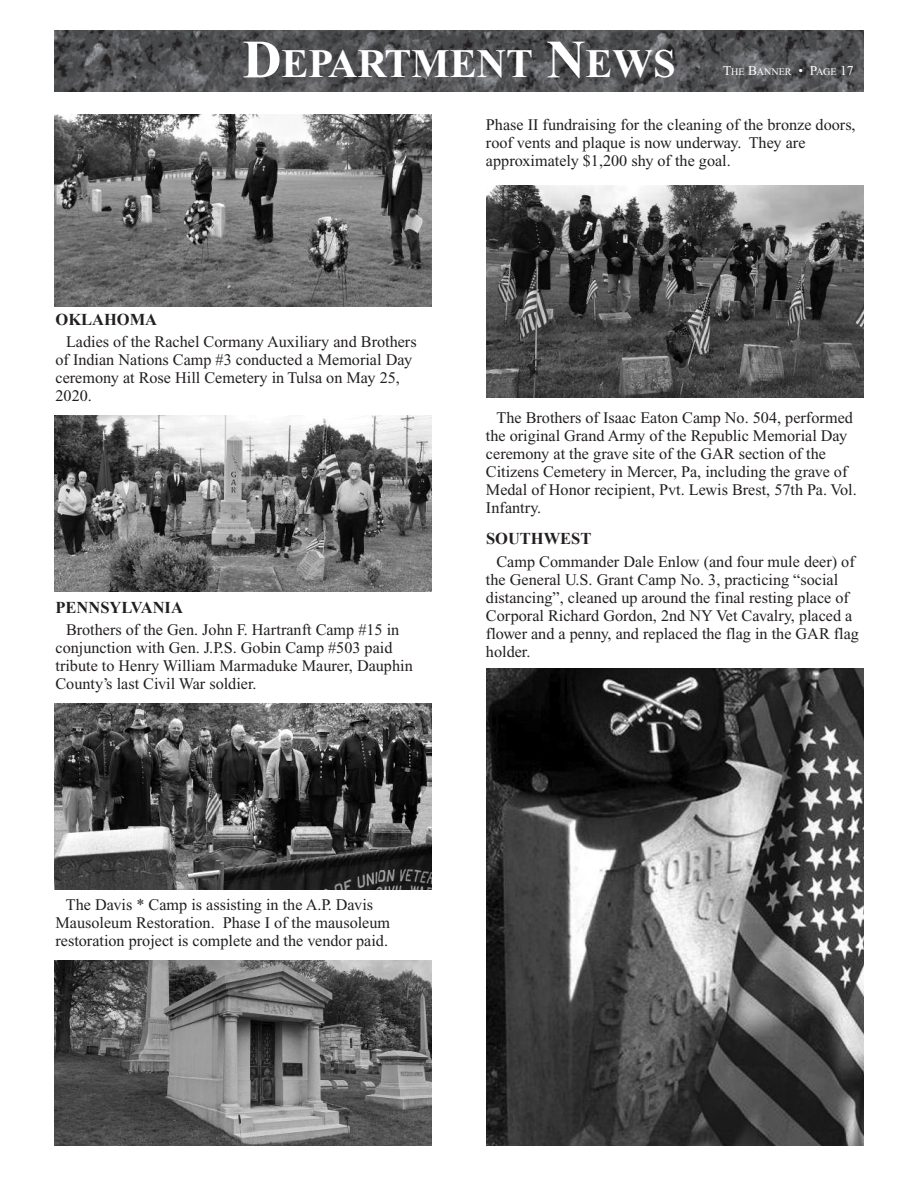
<style>
.page{position:relative;width:918px;height:1188px;background:#fff}
.page>*{position:absolute;margin:0;border:0;box-sizing:border-box;transform-origin:0 0}
.t1{font:700 40.5px "Times New Roman";color:#fff}
.t2{font:700 16.5px "Times New Roman";color:#231f20}
.t3{font:16.2px/18px "Times New Roman";color:#231f20}
.t4{font:10.2px "Times New Roman";color:#fff}
.s1{font-size:54px}
.s2{font-size:13.5px}
</style>
<div class="page">
<img style="left:54px;top:30px;width:810px;height:61px">
<img style="left:54px;top:115px;width:378px;height:191px">
<img style="left:54px;top:415px;width:378px;height:176px">
<img style="left:54px;top:704px;width:378px;height:185px">
<img style="left:54px;top:960px;width:378px;height:186px">
<img style="left:486px;top:186px;width:378px;height:212px">
<img style="left:486px;top:668px;width:378px;height:478px">
<h1 class="t1" style="left:242px;top:51px;width:435px"><span class="s1">D</span>EPARTMENT <span class="s1">N</span>EWS</h1>
<p class="t4" style="left:723px;top:68px;width:132px"><span class="s2">T</span>HE <span class="s2">B</span>ANNER <span class="s2">• P</span>AGE <span class="s2">17</span></p>
<p class="t2" style="left:56px;top:310px;width:103px">OKLAHOMA</p>
<p class="t3" style="left:55px;top:334px;width:363px;text-indent:11px">Ladies of the Rachel Cormany Auxiliary and Brothers of Indian Nations Camp #3 conducted a Memorial Day ceremony at Rose Hill Cemetery in Tulsa on May 25, 2020.</p>
<p class="t2" style="left:56px;top:598px;width:129px">PENNSYLVANIA</p>
<p class="t3" style="left:55px;top:622px;width:359px;text-indent:11px">Brothers of the Gen. John F. Hartranft Camp #15 in conjunction with Gen. J.P.S. Gobin Camp #503 paid tribute to Henry William Marmaduke Maurer, Dauphin County’s last Civil War soldier.</p>
<p class="t3" style="left:486px;top:117px;width:371px">Phase II fundraising for the cleaning of the bronze doors, roof vents and plaque is now underway. They are approximately $1,200 shy of the goal.</p>
<p class="t3" style="left:486px;top:410px;width:372px;text-indent:11px">The Brothers of Isaac Eaton Camp No. 504, performed the original Grand Army of the Republic Memorial Day ceremony at the grave site of the GAR section of the Citizens Cemetery in Mercer, Pa, including the grave of Medal of Honor recipient, Pvt. Lewis Brest, 57th Pa. Vol.<br>Infantry.</p>
<p class="t2" style="left:486px;top:529px;width:107px">SOUTHWEST</p>
<p class="t3" style="left:486px;top:554px;width:375px;text-indent:11px">Camp Commander Dale Enlow (and four mule deer) of the General U.S. Grant Camp No. 3, practicing “social distancing”, cleaned up around the final resting place of Corporal Richard Gordon, 2nd NY Vet Cavalry, placed a flower and a penny, and replaced the flag in the GAR flag holder.</p>
<p class="t3" style="left:55px;top:897px;width:336px;text-align:center">The Davis * Camp is assisting in the A.P. Davis<br>Mausoleum Restoration. Phase I of the mausoleum restoration project is complete and the vendor paid.</p>
</div>
